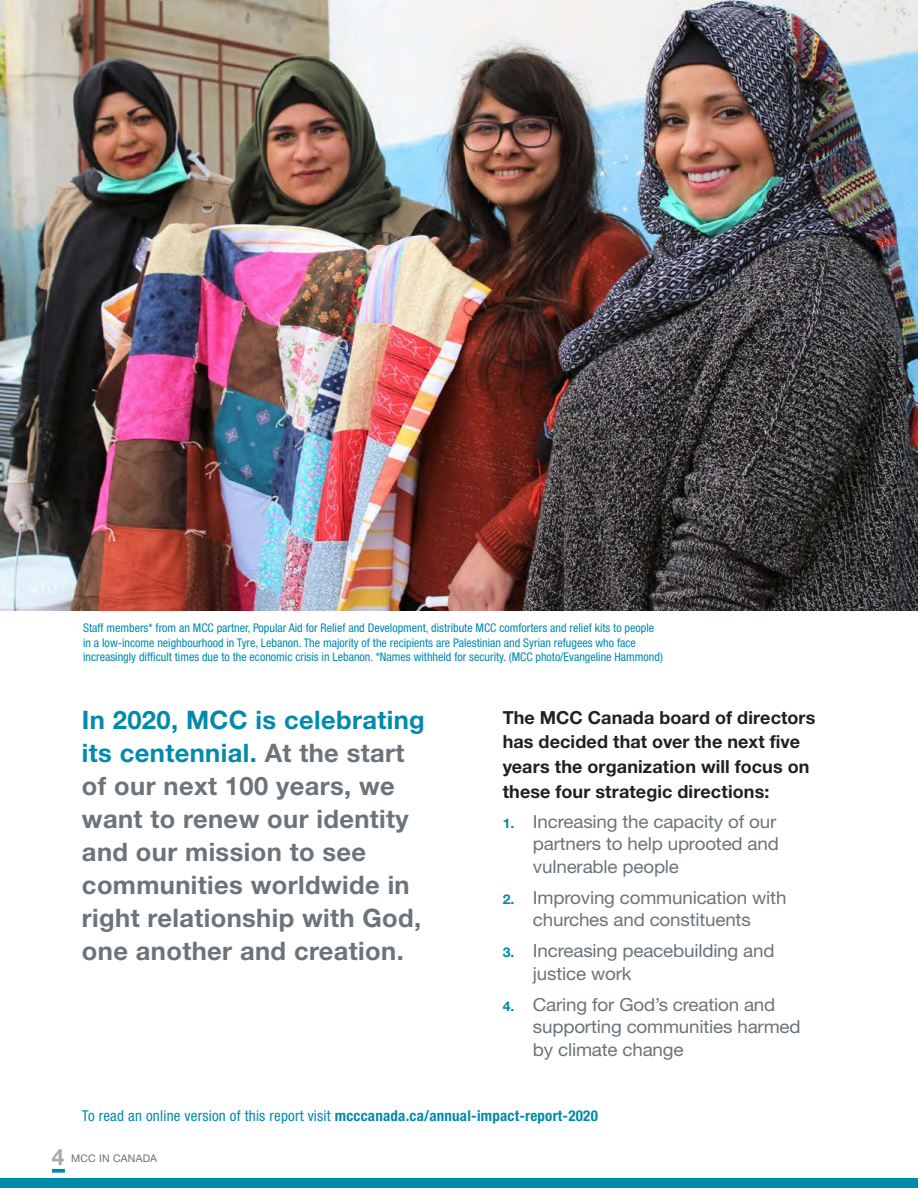
<style>
.page{position:relative;width:918px;height:1188px;background:#fff}
.page>*{position:absolute;margin:0;border:0;box-sizing:border-box;transform-origin:0 0}
.t1{font:700 25.5px/33px "Helvetica Neue";letter-spacing:.015em;color:#6b747a}
.t2{font:18px/22.5px "Helvetica Neue Roman MCC";letter-spacing:-.01em;color:#6b747a;scale:1.05 1}
.t3{font:18px/24.8px "Helvetica Neue Bold MCC";letter-spacing:.005em;color:#231f20}
.t4{font:condensed 15px "Helvetica Neue";letter-spacing:.015em;color:#008aac}
.t5{font:condensed 12px/14.2px "Helvetica Neue";color:#008aac}
.t6{font:10.5px "Helvetica Neue Roman MCC";letter-spacing:.02em;color:#6d6e71}
.s1{color:#008aac}
.s2{font-family:"Helvetica Neue Bold MCC";font-size:13.5px;color:#008ba7}
.s3{font-weight:700}
.s4{font-family:"Helvetica Neue Bold MCC";font-size:22.5px;color:#a7a9ac}
</style>
<div class="page">
<img style="left:0;top:0;width:918px;height:611px">
<div style="left:0;top:1178px;width:918px;height:10px;background:#008ba7"></div>
<svg style="left:52px;top:1169px;width:13px;height:4px"></svg>
<p class="t5" style="left:83px;top:621px;width:581px">Staff members* from an MCC partner, Popular Aid for Relief and Development, distribute MCC comforters and relief kits to people in a low-income neighbourhood in Tyre, Lebanon. The majority of the recipients are Palestinian and Syrian refugees who face increasingly difficult times due to the economic crisis in Lebanon. *Names withheld for security. (MCC photo/Evangeline Hammond)</p>
<h1 class="t1" style="left:82px;top:703px;width:344px"><span class="s1">In 2020, MCC is celebrating its centennial.</span> At the start of our next 100 years, we want to renew our identity and our mission to see communities worldwide in right relationship with God, one another and creation.</h1>
<h2 class="t3" style="left:503px;top:704px;width:314px">The MCC Canada board of directors has decided that over the next five years the organization will focus on these four strategic directions:</h2>
<h2 class="t2" style="left:533px;top:810px;width:236px;text-indent:-30px"><span class="s2">1.</span> Increasing the capacity of our partners to help uprooted and vulnerable people</h2>
<h2 class="t2" style="left:503px;top:886px;width:272px;text-align:center"><span class="s2">2.</span> Improving communication with churches and constituents</h2>
<h2 class="t2" style="left:533px;top:939px;width:232px;text-indent:-30px"><span class="s2">3.</span> Increasing peacebuilding and justice work</h2>
<h2 class="t2" style="left:533px;top:993px;width:256px;text-indent:-30px"><span class="s2">4.</span> Caring for God’s creation and supporting communities harmed by climate change</h2>
<p class="t4" style="left:82px;top:1107px;width:517px">To read an online version of this report visit <span class="s3">mcccanada.ca/annual-impact-report-2020</span></p>
<p class="t6" style="left:52px;top:1152px;width:107px"><span class="s4">4</span> MCC IN CANADA</p>
</div>
